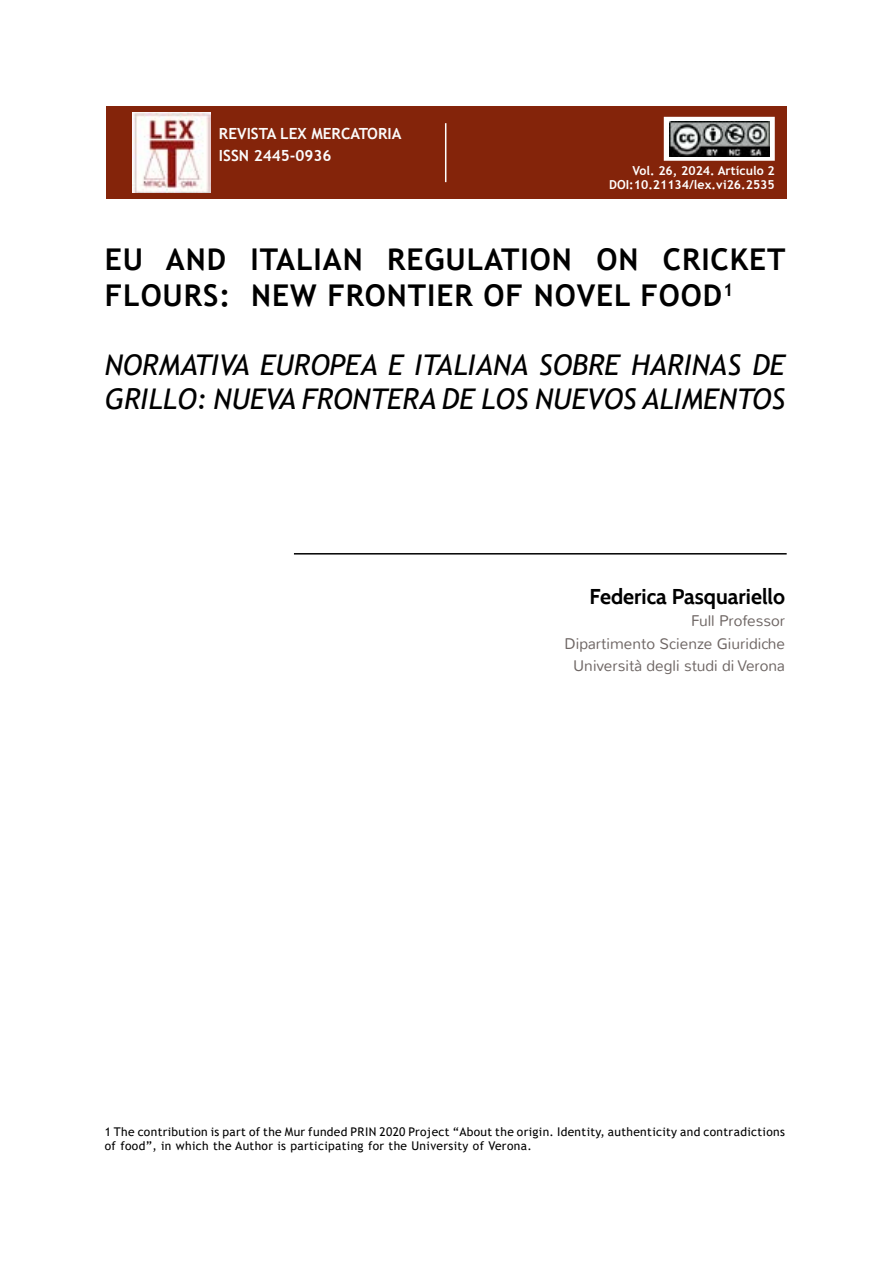
<style>
.page{position:relative;width:893px;height:1263px;background:#fff}
.page>*{position:absolute;margin:0;border:0;box-sizing:border-box;transform-origin:0 0}
.t1{font:700 30px/36px "Trebuchet MS";letter-spacing:.03em;color:#000}
.t2{font:italic 28.5px/34.2px "Trebuchet MS";color:#000}
.t3{font:700 21.3px "Cabin";color:#000}
.t4{font:300 15.3px/22.5px "Nunito";color:#6f6765;text-align:right}
.t5{font:700 15.3px/22.5px "Trebuchet MS";color:#fbfbfb}
.t6{font:700 12.3px "Trebuchet MS";color:#fff}
.t7{font:12px/14.4px "Trebuchet MS";letter-spacing:.03em;color:#000}
</style>
<div class="page">
<div style="left:106px;top:106px;width:681px;height:93px;background:#84240a"></div>
<img style="left:133px;top:113px;width:78px;height:80px">
<svg style="left:664px;top:117px;width:111px;height:44px"></svg>
<img style="left:669px;top:121px;width:100px;height:35px">
<hr style="left:294px;top:553px;width:493px;height:1px;background:#000">
<hr style="left:445px;top:123px;width:1px;height:59px;background:#fff">
<p class="t5" style="left:219px;top:122px;width:184px">REVISTA LEX MERCATORIA<br>ISSN 2445-0936</p>
<p class="t6" style="left:633px;top:163px;width:144px">Vol. 26, 2024. Artículo 2</p>
<p class="t6" style="left:609px;top:177px;width:167px">DOI:10.21134/lex.vi26.2535</p>
<h1 class="t1" style="left:105px;top:242px;width:682px">EU AND ITALIAN REGULATION ON CRICKET<br>FLOURS: NEW FRONTIER OF NOVEL FOOD<sup>1</sup></h1>
<h2 class="t2" style="left:105px;top:347px;width:682px">NORMATIVA EUROPEA E ITALIANA SOBRE HARINAS DE<br>GRILLO: NUEVA FRONTERA DE LOS NUEVOS ALIMENTOS</h2>
<h3 class="t3" style="left:590px;top:583px;width:197px">Federica Pasquariello</h3>
<p class="t4" style="left:565px;top:610px;width:222px">Full Professor<br>Dipartimento Scienze Giuridiche<br>Università degli studi di Verona</p>
<p class="t7" style="left:105px;top:1124px;width:682px">1 The contribution is part of the Mur funded PRIN 2020 Project “About the origin. Identity, authenticity and contradictions of food”, in which the Author is participating for the University of Verona.</p>
</div>
